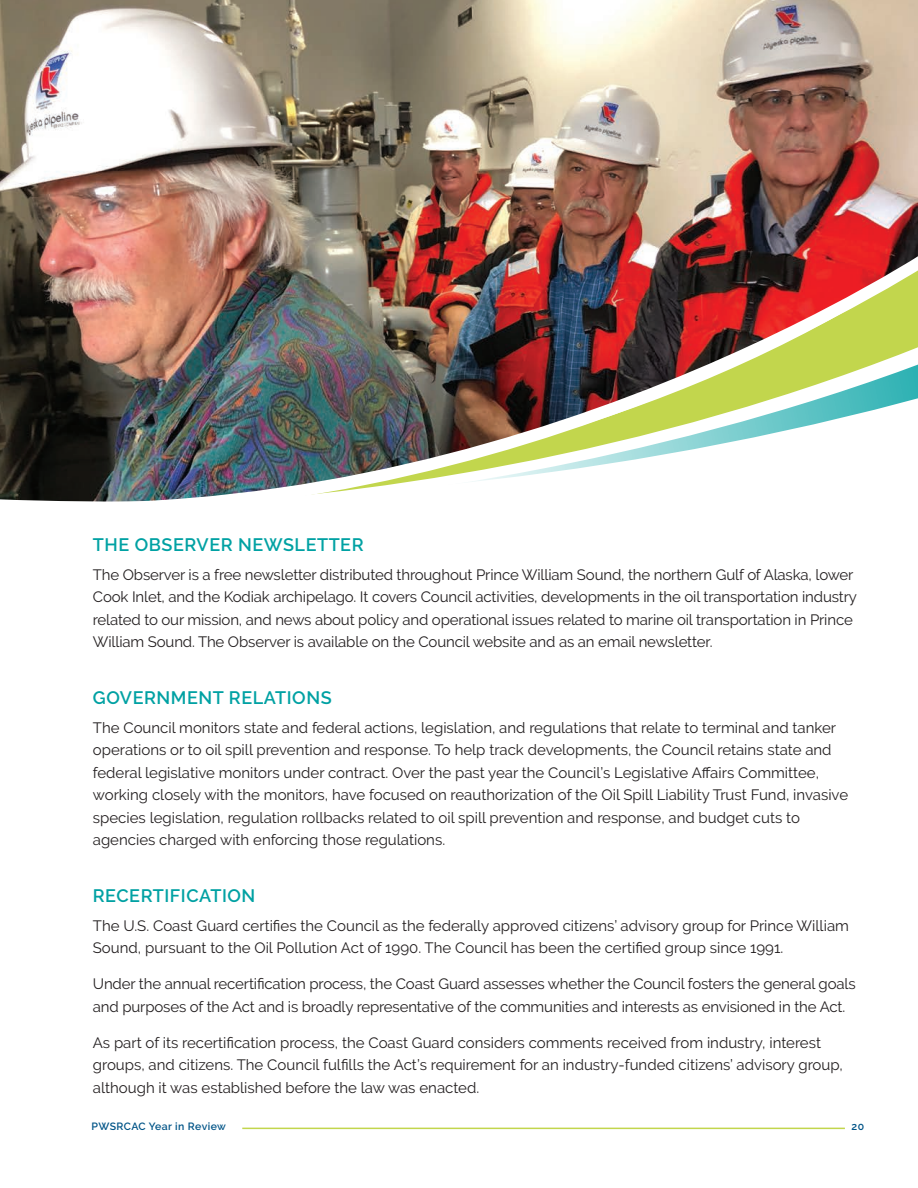
<style>
.page{position:relative;width:918px;height:1188px;background:#fff}
.page>*{position:absolute;margin:0;border:0;box-sizing:border-box;transform-origin:0 0}
.Subhead_1{font:600 18px "Raleway";letter-spacing:.03em;color:#00a1a3}
.Body{font:15px/22.5px "Raleway";color:#231f20}
.t1{font:600 10.5px "Raleway";letter-spacing:.035em;color:#005487}
</style>
<div class="page">
<hr style="left:242px;top:1128px;width:603px;height:1px;background:#c2d64d">
<img style="left:0;top:0;width:918px;height:166px">
<img style="left:0;top:166px;width:918px;height:70px">
<img style="left:0;top:236px;width:918px;height:266px">
<p class="Subhead_1" style="left:93px;top:534px;width:272px">THE OBSERVER NEWSLETTER</p>
<p class="Body" style="left:93px;top:563px;width:766px">The Observer is a free newsletter distributed throughout Prince William Sound, the northern Gulf of Alaska, lower Cook Inlet, and the Kodiak archipelago. It covers Council activities, developments in the oil transportation industry related to our mission, and news about policy and operational issues related to marine oil transportation in Prince William Sound. The Observer is available on the Council website and as an email newsletter.</p>
<p class="Subhead_1" style="left:93px;top:687px;width:240px">GOVERNMENT RELATIONS</p>
<p class="Body" style="left:93px;top:716px;width:757px">The Council monitors state and federal actions, legislation, and regulations that relate to terminal and tanker operations or to oil spill prevention and response. To help track developments, the Council retains state and federal legislative monitors under contract. Over the past year the Council’s Legislative Affairs Committee, working closely with the monitors, have focused on reauthorization of the Oil Spill Liability Trust Fund, invasive species legislation, regulation rollbacks related to oil spill prevention and response, and budget cuts to agencies charged with enforcing those regulations.</p>
<p class="Subhead_1" style="left:93px;top:885px;width:164px">RECERTIFICATION</p>
<p class="Body" style="left:93px;top:914px;width:758px">The U.S. Coast Guard certifies the Council as the federally approved citizens’ advisory group for Prince William<br>Sound, pursuant to the Oil Pollution Act of 1990. The Council has been the certified group since 1991.</p>
<p class="Body" style="left:93px;top:973px;width:764px">Under the annual recertification process, the Coast Guard assesses whether the Council fosters the general goals and purposes of the Act and is broadly representative of the communities and interests as envisioned in the Act.</p>
<p class="Body" style="left:93px;top:1031px;width:752px">As part of its recertification process, the Coast Guard considers comments received from industry, interest groups, and citizens. The Council fulfills the Act’s requirement for an industry-funded citizens’ advisory group, although it was established before the law was enacted.</p>
<p class="t1" style="left:92px;top:1121px;width:136px">PWSRCAC Year in Review</p>
<p class="t1" style="left:852px;top:1121px;width:14px">20</p>
</div>
